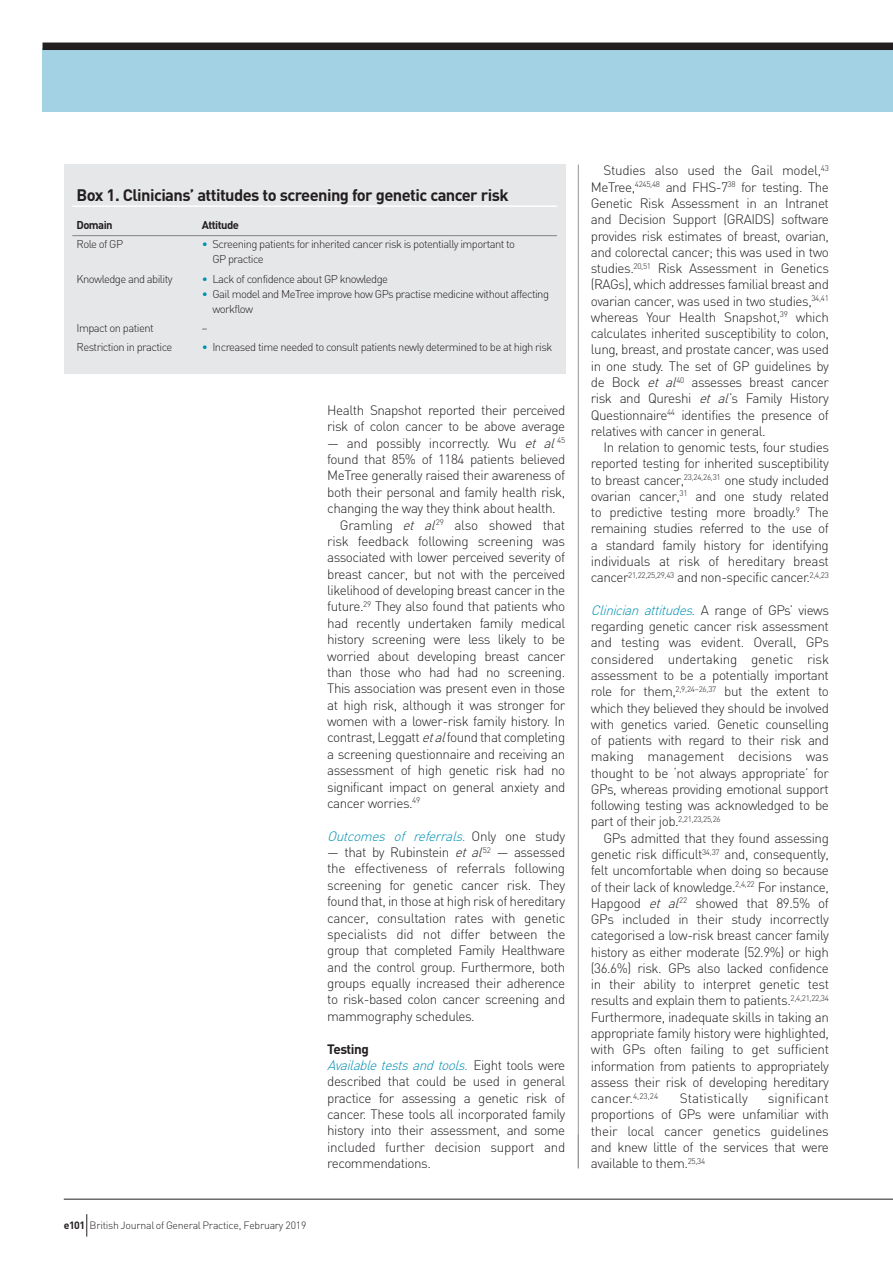
<style>
.page{position:relative;width:893px;height:1263px;background:#fff}
.page>*{position:absolute;margin:0;border:0;box-sizing:border-box;transform-origin:0 0}
.t1{font:700 16.5px "DIN";letter-spacing:-.035em;color:#231f20}
.t2{font:300 13.5px/16.2px "DIN";letter-spacing:-.035em;color:#231f20;text-align:justify}
.t3{font:italic 300 13.5px "DIN";color:#008fb3}
.t4{font:300 13.5px "DIN";color:#231f20}
.t5{font:300 11.25px/15px "DIN";letter-spacing:-.05em;color:#231f20}
.t6{font:700 11.25px "DIN";letter-spacing:-.05em;color:#231f20}
.t7{font:300 10.5px "DIN";letter-spacing:-.025em;color:#231f20}
.s1{color:#008fb3}
.s2{font-weight:700}
.s3{font-style:italic}
.s4{font-style:normal;color:#231f20}
.s5{font-style:italic;color:#008fb3}
</style>
<div class="page">
<div style="left:43px;top:48px;width:850px;height:64px;background:#a2d2e3"></div>
<div style="left:43px;top:43px;width:850px;height:7px;background:#231f20"></div>
<hr style="left:578px;top:165px;width:1px;height:1003px;background:#939598">
<div style="left:64px;top:164px;width:502px;height:210px;background:#e6e7e9"></div>
<hr style="left:72px;top:205px;width:485px;height:2px;background:#fff">
<hr style="left:72px;top:235px;width:485px;height:1px;background:#808285">
<hr style="left:64px;top:1199px;width:829px;height:1px;background:#231f20">
<svg style="left:86px;top:1214px;width:1px;height:22px"></svg>
<p class="t1" style="left:77px;top:185px;width:434px">Box 1. Clinicians’ attitudes to screening for genetic cancer risk</p>
<p class="t6" style="left:77px;top:218px;width:38px">Domain</p>
<p class="t6" style="left:202px;top:218px;width:39px">Attitude</p>
<p class="t5" style="left:77px;top:237px;width:48px">Role of GP</p>
<p class="t5" style="left:212px;top:237px;width:304px;text-indent:-11px"><span class="s1">•</span> Screening patients for inherited cancer risk is potentially important to<br>GP practice</p>
<p class="t5" style="left:77px;top:271px;width:98px">Knowledge and ability</p>
<p class="t5" style="left:202px;top:271px;width:188px"><span class="s1">•</span> Lack of confidence about GP knowledge</p>
<p class="t5" style="left:212px;top:286px;width:338px;text-indent:-11px"><span class="s1">•</span> Gail model and MeTree improve how GPs practise medicine without affecting workflow</p>
<p class="t5" style="left:77px;top:320px;width:79px">Impact on patient</p>
<p class="t5" style="left:202px;top:320px;width:7px">–</p>
<p class="t5" style="left:77px;top:339px;width:97px">Restriction in practice</p>
<p class="t5" style="left:202px;top:339px;width:352px"><span class="s1">•</span> Increased time needed to consult patients newly determined to be at high risk</p>
<p class="t7" style="left:64px;top:1218px;width:244px"><span class="s2">e101</span> British Journal of General Practice, February 2019</p>
<p class="t2" style="left:327px;top:402px;width:240px">Health Snapshot reported their perceived risk of colon cancer to be above average</p>
<p class="t2" style="left:327px;top:434px;width:240px">— and possibly incorrectly. Wu <span class="s3">et al</span><sup>45</sup></p>
<p class="t2" style="left:327px;top:451px;width:240px">found that 85% of 1184 patients believed</p>
<p class="t2" style="left:327px;top:467px;width:240px">MeTree generally raised their awareness of</p>
<p class="t2" style="left:327px;top:484px;width:240px">both their personal and family health risk,</p>
<p class="t2" style="left:327px;top:500px;width:230px">changing the way they think about health.</p>
<p class="t2" style="left:340px;top:516px;width:227px">Gramling <span class="s3">et al</span><sup>29</sup> also showed that</p>
<p class="t2" style="left:327px;top:533px;width:240px">risk feedback following screening was</p>
<p class="t2" style="left:327px;top:549px;width:240px">associated with lower perceived severity of</p>
<p class="t2" style="left:327px;top:565px;width:240px">breast cancer, but not with the perceived</p>
<p class="t2" style="left:327px;top:582px;width:240px">likelihood of developing breast cancer in the</p>
<p class="t2" style="left:327px;top:598px;width:240px">future.<sup>29</sup> They also found that patients who</p>
<p class="t2" style="left:327px;top:615px;width:240px">had recently undertaken family medical</p>
<p class="t2" style="left:327px;top:631px;width:240px">history screening were less likely to be</p>
<p class="t2" style="left:327px;top:647px;width:240px">worried about developing breast cancer</p>
<p class="t2" style="left:327px;top:664px;width:240px">than those who had had no screening.</p>
<p class="t2" style="left:327px;top:680px;width:240px">This association was present even in those</p>
<p class="t2" style="left:327px;top:696px;width:240px">at high risk, although it was stronger for</p>
<p class="t2" style="left:327px;top:713px;width:240px">women with a lower-risk family history. In</p>
<p class="t2" style="left:327px;top:729px;width:240px">contrast, Leggatt <span class="s3">etal</span>found that completing</p>
<p class="t2" style="left:327px;top:746px;width:240px">a screening questionnaire and receiving an</p>
<p class="t2" style="left:327px;top:762px;width:240px">assessment of high genetic risk had no</p>
<p class="t2" style="left:327px;top:778px;width:240px">significant impact on general anxiety and</p>
<p class="t2" style="left:327px;top:795px;width:95px">cancer worries.<sup>49</sup></p>
<p class="t3" style="left:327px;top:827px;width:240px">Outcomes of referrals. <span class="s4">O n ly o n e s t u d y</span></p>
<p class="t2" style="left:327px;top:844px;width:240px">— that by Rubinstein <span class="s3">et al</span><sup>52</sup> — assessed the effectiveness of referrals following screening for genetic cancer risk. They found that, in those at high risk of hereditary cancer, consultation rates with genetic specialists did not differ between the group that completed Family Healthware and the control group. Furthermore, both groups equally increased their adherence to risk-based colon cancer screening and mammography schedules.</p>
<p class="t2" style="left:327px;top:1040px;width:240px;text-align:left"><span class="s2">Testing<br></span><span class="s5">Availabletestsandtools.</span> E i g h t t o o l s w e re described that could be used in general practice for assessing a genetic risk of cancer. These tools all incorporated family history into their assessment, and some included further decision support and recommendations.</p>
<p class="t2" style="left:591px;top:162px;width:240px;text-indent:13px">Studies also used the Gail model,<sup>43<br></sup>MeTree,<sup>4245,48</sup> and FHS-7<sup>38</sup> for testing. The Genetic Risk Assessment in an Intranet and Decision Support (GRAIDS) software provides risk estimates of breast, ovarian, and colorectal cancer; this was used in two studies.<sup>20,51</sup> Risk Assessment in Genetics (RAGs), which addresses familial breast and ovarian cancer, was used in two studies,<sup>34,41 </sup>whereas Your Health Snapshot,<sup>39</sup> which calculates inherited susceptibility to colon, lung, breast, and prostate cancer, was used in one study. The set of GP guidelines by de Bock <span class="s3">et al</span><sup>40</sup> assesses breast cancer risk and Qureshi <span class="s3">et al</span>’s Family History Questionnaire<sup>44</sup> identifies the presence of relatives with cancer in general.</p>
<p class="t2" style="left:591px;top:439px;width:240px;text-indent:13px">In relation to genomic tests, four studies reported testing for inherited susceptibility to breast cancer,<sup>23,24,26,31</sup> one study included ovarian cancer,<sup>31</sup> and one study related to predictive testing more broadly.<sup>9</sup> The remaining studies referred to the use of a standard family history for identifying individuals at risk of hereditary breast cancer<sup>21,22,25,29,43</sup> and non-specific cancer.<sup>2,4,23</sup></p>
<p class="t2" style="left:591px;top:602px;width:240px"><span class="s5">Clinician attitudes.</span> A ra n g e o f G P s ’ v i e ws regarding genetic cancer risk assessment and testing was evident. Overall, GPs considered undertaking genetic risk assessment to be a potentially important role for them,<sup>2,9,24–26,37</sup> but the extent to which they believed they should be involved with genetics varied. Genetic counselling of patients with regard to their risk and making management decisions was thought to be ‘not always appropriate’ for GPs, whereas providing emotional support following testing was acknowledged to be part of their job.<sup>2,21,23,25,26</sup></p>
<p class="t2" style="left:591px;top:830px;width:240px;text-indent:13px">GPs admitted that they found assessing genetic risk difficult<sup>34,37</sup> and, consequently, felt uncomfortable when doing so because of their lack of knowledge.<sup>2,4,22</sup> For instance, Hapgood <span class="s3">et al</span><sup>22</sup> showed that 89.5% of GPs included in their study incorrectly categorised a low-risk breast cancer family history as either moderate (52.9%) or high (36.6%) risk. GPs also lacked confidence in their ability to interpret genetic test results and explain them to patients.<sup>2,4,21,22,34<br></sup>Furthermore, inadequate skills in taking an appropriate family history were highlighted, with GPs often failing to get sufficient information from patients to appropriately assess their risk of developing hereditary cancer.<sup>4,23,24</sup></p>
<p class="t4" style="left:680px;top:1090px;width:70px">Statistically</p>
<p class="t2" style="left:591px;top:1090px;width:240px;text-indent:177px">significant proportions of GPs were unfamiliar with their local cancer genetics guidelines and knew little of the services that were available to them.<sup>25,34</sup></p>
</div>
